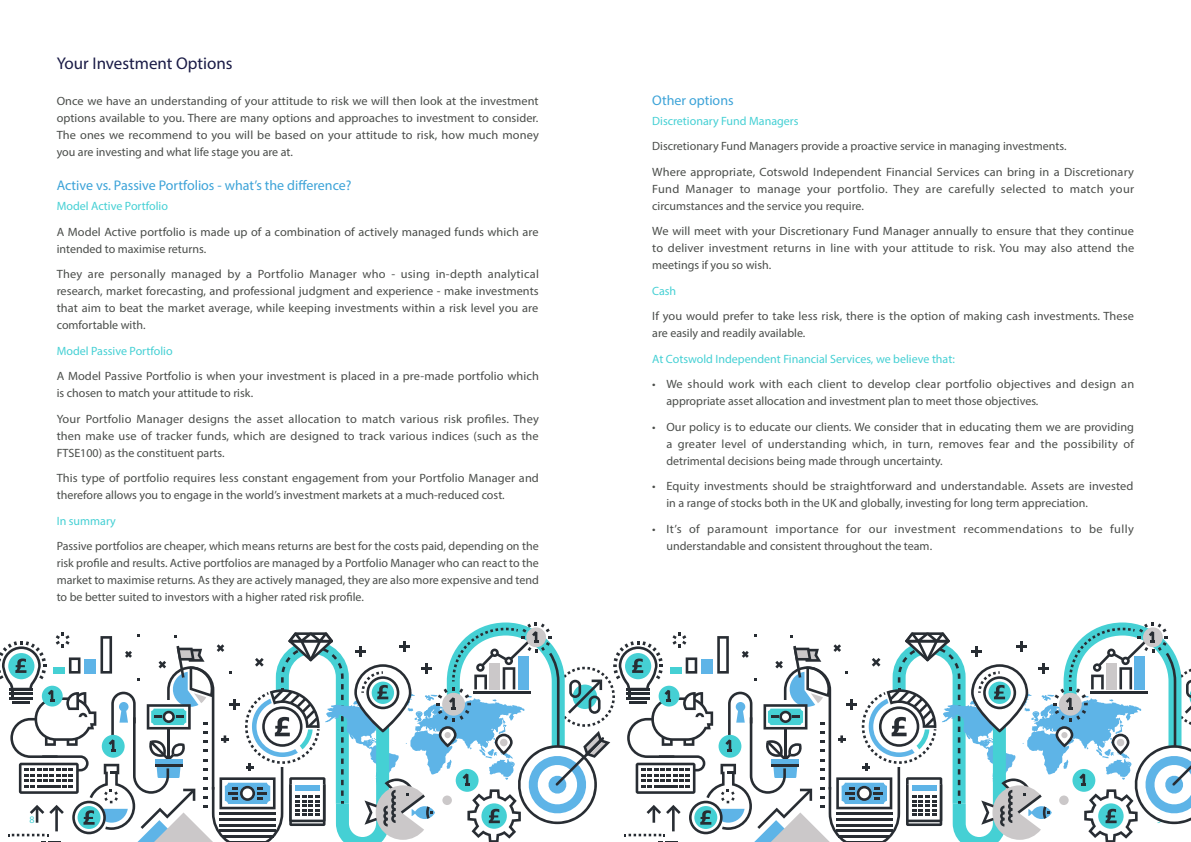
<style>
.page{position:relative;width:1191px;height:842px;background:#fff}
.page>*{position:absolute;margin:0;border:0;box-sizing:border-box;transform-origin:0 0}
.t1{font:17px "Myriad Pro";color:#1a1b46}
.t2{font:14px "Myriad Pro";color:#3ca3d8}
.t3{font:12px/17px "Myriad Pro";letter-spacing:.005em;color:#4a4d4a}
.t4{font:12px/17px "Myriad Pro";letter-spacing:.025em;color:#4a4d4a}
.t5{font:12px "Myriad Pro";color:#45d0d4}
.t6{font:10px "Myriad Pro";color:#45d0d4}
</style>
<div class="page">
<svg style="left:0;top:622px;width:1191px;height:220px"></svg>
<h1 class="t1" style="left:57px;top:53px;width:177px">Your Investment Options</h1>
<p class="t3" style="left:57px;top:93px;width:483px;text-align:justify">Once we have an understanding of your attitude to risk we will then look at the investment options available to you. There are many options and approaches to investment to consider.<br>The ones we recommend to you will be based on your attitude to risk, how much money you are investing and what life stage you are at.</p>
<p class="t2" style="left:57px;top:177px;width:296px">Active vs. Passive Portfolios - what’s the difference?</p>
<p class="t5" style="left:57px;top:199px;width:113px">Model Active Portfolio</p>
<p class="t3" style="left:57px;top:223px;width:483px">A Model Active portfolio is made up of a combination of actively managed funds which are intended to maximise returns.</p>
<p class="t3" style="left:57px;top:265px;width:484px;text-align:justify">They are personally managed by a Portfolio Manager who - using in-depth analytical research, market forecasting, and professional judgment and experience - make investments that aim to beat the market average, while keeping investments within a risk level you are comfortable with.</p>
<p class="t5" style="left:57px;top:343px;width:117px">Model Passive Portfolio</p>
<p class="t3" style="left:57px;top:367px;width:484px">A Model Passive Portfolio is when your investment is placed in a pre-made portfolio which is chosen to match your attitude to risk.</p>
<p class="t3" style="left:57px;top:410px;width:484px;text-align:justify">Your Portfolio Manager designs the asset allocation to match various risk profiles. They then make use of tracker funds, which are designed to track various indices (such as the FTSE100) as the constituent parts.</p>
<p class="t3" style="left:57px;top:469px;width:484px">This type of portfolio requires less constant engagement from your Portfolio Manager and therefore allows you to engage in the world’s investment markets at a much-reduced cost.</p>
<p class="t5" style="left:57px;top:513px;width:61px">In summary</p>
<p class="t3" style="left:57px;top:537px;width:483px;text-align:justify">Passive portfolios are cheaper, which means returns are best for the costs paid, depending on the risk profile and results. Active portfolios are managed by a Portfolio Manager who can react to the market to maximise returns. As they are actively managed, they are also more expensive and tend to be better suited to investors with a higher rated risk profile.</p>
<p class="t2" style="left:652px;top:91px;width:83px">Other options</p>
<p class="t5" style="left:652px;top:113px;width:148px">Discretionary Fund Managers</p>
<p class="t3" style="left:652px;top:133px;width:483px;line-height:25.5px">Discretionary Fund Managers provide a proactive service in managing investments.<br>Where appropriate, Cotswold Independent Financial Services can bring in a Discretionary</p>
<p class="t4" style="left:652px;top:180px;width:483px">Fund Manager to manage your portfolio. They are carefully selected to match your circumstances and the service you require.</p>
<p class="t3" style="left:652px;top:222px;width:483px;text-align:justify">We will meet with your Discretionary Fund Manager annually to ensure that they continue to deliver investment returns in line with your attitude to risk. You may also attend the meetings if you so wish.</p>
<p class="t5" style="left:652px;top:283px;width:26px">Cash</p>
<p class="t3" style="left:652px;top:307px;width:483px">If you would prefer to take less risk, there is the option of making cash investments. These are easily and readily available.</p>
<p class="t5" style="left:652px;top:351px;width:304px">At Cotswold Independent Financial Services, we believe that:</p>
<p class="t3" style="left:666px;top:375px;width:469px;text-indent:-14px">• We should work with each client to develop clear portfolio objectives and design an appropriate asset allocation and investment plan to meet those objectives.</p>
<p class="t3" style="left:666px;top:418px;width:469px;text-align:justify;text-indent:-14px">• Our policy is to educate our clients. We consider that in educating them we are providing a greater level of understanding which, in turn, removes fear and the possibility of detrimental decisions being made through uncertainty.</p>
<p class="t3" style="left:666px;top:477px;width:469px;text-indent:-14px">• Equity investments should be straightforward and understandable. Assets are invested in a range of stocks both in the UK and globally, investing for long term appreciation.</p>
<p class="t4" style="left:666px;top:520px;width:469px;text-indent:-14px">• It’s of paramount importance for our investment recommendations to be fully understandable and consistent throughout the team.</p>
<p class="t6" style="left:30px;top:813px;width:7px">8</p>
<p class="t6" style="left:1156px;top:813px;width:7px">9</p>
</div>
